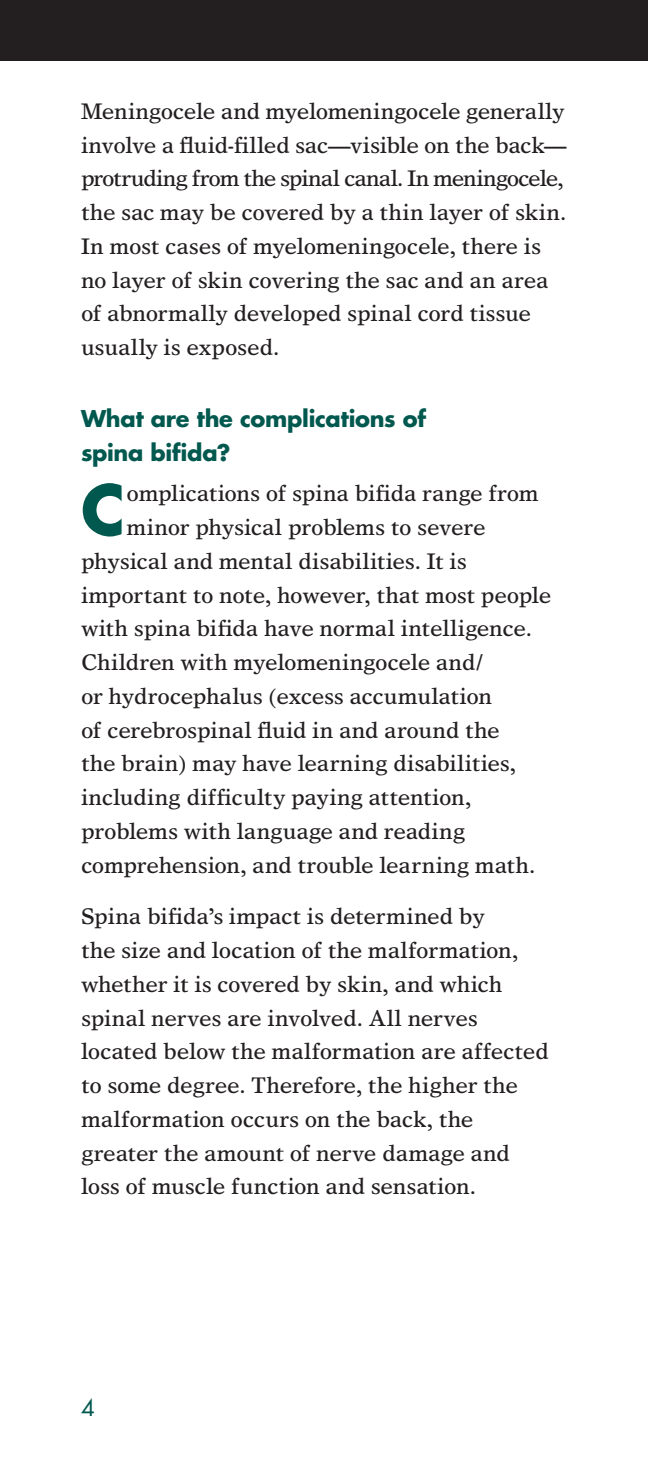
<style>
.page{position:relative;width:648px;height:1458px;background:#fff}
.page>*{position:absolute;margin:0;border:0;box-sizing:border-box;transform-origin:0 0}
.Drop_Body{font:700 67.27px "Futura Std";color:#00584e}
.Body_Text{font:22.5px/33.8px "Times Europa";letter-spacing:-.015em;color:#231f20}
.Drop_Body-2{font:22.5px "Times Europa";letter-spacing:-.01em;color:#231f20}
.Subheads{font:700 22.5px/33.8px "Futura Std";letter-spacing:-.01em;color:#00584e}
.t1{font:22.5px "Futura Std";color:#00584e}
</style>
<div class="page">
<div style="left:0;top:0;width:648px;height:61px;background:#231f20"></div>
<p class="Body_Text" style="left:81px;top:94px;width:487px">Meningocele and myelomeningocele generally involve a fluid-filled sac—visible on the back— protruding from the spinal canal. In meningocele, the sac may be covered by a thin layer of skin.<br>In most cases of myelomeningocele, there is no layer of skin covering the sac and an area of abnormally developed spinal cord tissue usually is exposed.</p>
<h2 class="Subheads" style="left:81px;top:402px;width:347px">What are the complications of spina bifida?</h2>
<p class="Drop_Body" style="left:81px;top:465px;width:46px">C</p>
<p class="Drop_Body-2" style="left:127px;top:480px;width:414px">omplications of spina bifida range from</p>
<p class="Drop_Body-2" style="left:127px;top:514px;width:360px">minor physical problems to severe</p>
<p class="Drop_Body-2" style="left:81px;top:548px;width:387px">physical and mental disabilities. It is</p>
<p class="Drop_Body-2" style="left:81px;top:582px;width:472px">important to note, however, that most people</p>
<p class="Drop_Body-2" style="left:81px;top:615px;width:453px">with spina bifida have normal intelligence.</p>
<p class="Drop_Body-2" style="left:81px;top:649px;width:403px">Children with myelomeningocele and/</p>
<p class="Drop_Body-2" style="left:81px;top:683px;width:413px">or hydrocephalus (excess accumulation</p>
<p class="Drop_Body-2" style="left:81px;top:717px;width:420px">of cerebrospinal fluid in and around the</p>
<p class="Drop_Body-2" style="left:81px;top:750px;width:437px">the brain) may have learning disabilities,</p>
<p class="Drop_Body-2" style="left:81px;top:784px;width:392px">including difficulty paying attention,</p>
<p class="Drop_Body-2" style="left:81px;top:818px;width:386px">problems with language and reading</p>
<p class="Drop_Body-2" style="left:81px;top:852px;width:456px">comprehension, and trouble learning math.</p>
<p class="Body_Text" style="left:81px;top:899px;width:469px">Spina bifida’s impact is determined by<br>the size and location of the malformation, whether it is covered by skin, and which spinal nerves are involved. All nerves located below the malformation are affected to some degree. Therefore, the higher the malformation occurs on the back, the greater the amount of nerve damage and loss of muscle function and sensation.</p>
<p class="t1" style="left:81px;top:1393px;width:15px">4</p>
</div>
